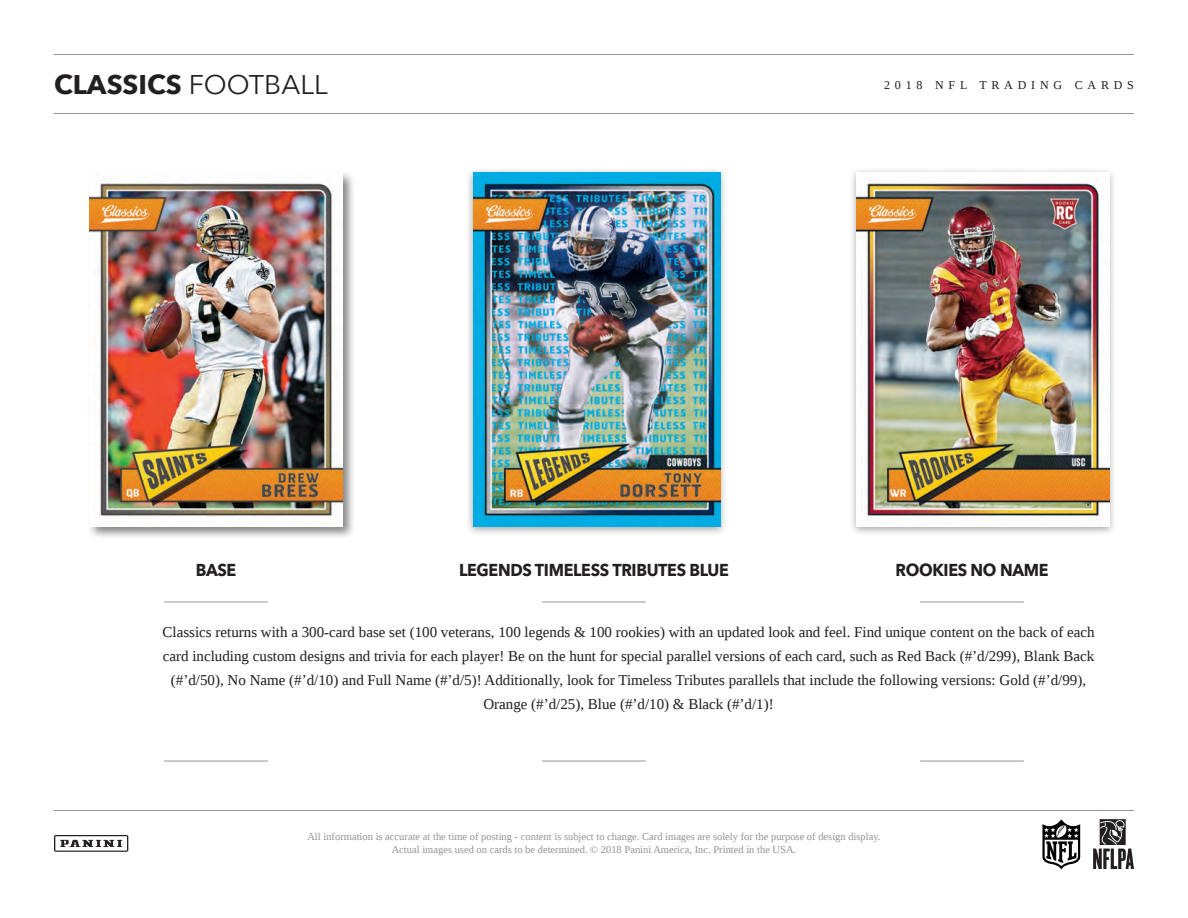
<style>
.page{position:relative;width:1188px;height:918px;background:#fff}
.page>*{position:absolute;margin:0;border:0;box-sizing:border-box;transform-origin:0 0}
.t1{font:700 27px "Avenir Next";color:#231f20}
.t2{font:700 17.25px "Avenir Next";letter-spacing:-.02em;color:#231f20;scale:.93 1}
.t3{font:15px/24px "Liberation Serif";color:#231f20;text-align:center}
.t4{font:12px "Liberation Serif";letter-spacing:.4em;color:#231f20}
.t5{font:10.5px/12.6px "Liberation Serif";color:#939598;text-align:center}
.s1{font-weight:400}
</style>
<div class="page">
<hr style="left:164px;top:602px;width:104px;height:1px;background:#939598">
<hr style="left:164px;top:761px;width:104px;height:1px;background:#939598">
<hr style="left:542px;top:602px;width:104px;height:1px;background:#939598">
<hr style="left:542px;top:761px;width:104px;height:1px;background:#939598">
<hr style="left:920px;top:602px;width:104px;height:1px;background:#939598">
<hr style="left:920px;top:761px;width:104px;height:1px;background:#939598">
<hr style="left:54px;top:113px;width:1080px;height:1px;background:#939598">
<hr style="left:54px;top:54px;width:1080px;height:1px;background:#939598">
<hr style="left:54px;top:810px;width:1080px;height:1px;background:#939598">
<svg style="left:54px;top:835px;width:74px;height:17px"></svg>
<svg style="left:1093px;top:819px;width:41px;height:50px"></svg>
<svg style="left:1042px;top:819px;width:39px;height:51px"></svg>
<div style="left:87px;top:170px;width:269px;height:370px;background:#231f20;opacity:.55"></div>
<img style="left:90px;top:173px;width:252px;height:353px">
<div style="left:465px;top:168px;width:263px;height:368px;background:#231f20;opacity:.4"></div>
<img style="left:473px;top:173px;width:247px;height:353px">
<div style="left:849px;top:168px;width:267px;height:368px;background:#231f20;opacity:.4"></div>
<img style="left:856px;top:173px;width:253px;height:353px">
<h1 class="t1" style="left:54px;top:68px;width:275px">CLASSICS <span class="s1">FOOTBALL</span></h1>
<p class="t4" style="left:884px;top:77px;width:251px">2018 NFL TRADING CARDS</p>
<p class="t2" style="left:196px;top:560px;width:45px">BASE</p>
<p class="t2" style="left:896px;top:560px;width:166px">ROOKIES NO NAME</p>
<p class="t2" style="left:459px;top:560px;width:292px">LEGENDS TIMELESS TRIBUTES BLUE</p>
<p class="t3" style="left:163px;top:620px;width:933px">Classics returns with a 300-card base set (100 veterans, 100 legends &amp; 100 rookies) with an updated look and feel. Find unique content on the back of each card including custom designs and trivia for each player! Be on the hunt for special parallel versions of each card, such as Red Back (#’d/299), Blank Back (#’d/50), No Name (#’d/10) and Full Name (#’d/5)! Additionally, look for Timeless Tributes parallels that include the following versions: Gold (#’d/99), Orange (#’d/25), Blue (#’d/10) &amp; Black (#’d/1)!</p>
<p class="t5" style="left:307px;top:831px;width:575px">All information is accurate at the time of posting - content is subject to change. Card images are solely for the purpose of design display.<br>Actual images used on cards to be determined. © 2018 Panini America, Inc. Printed in the USA.</p>
</div>
